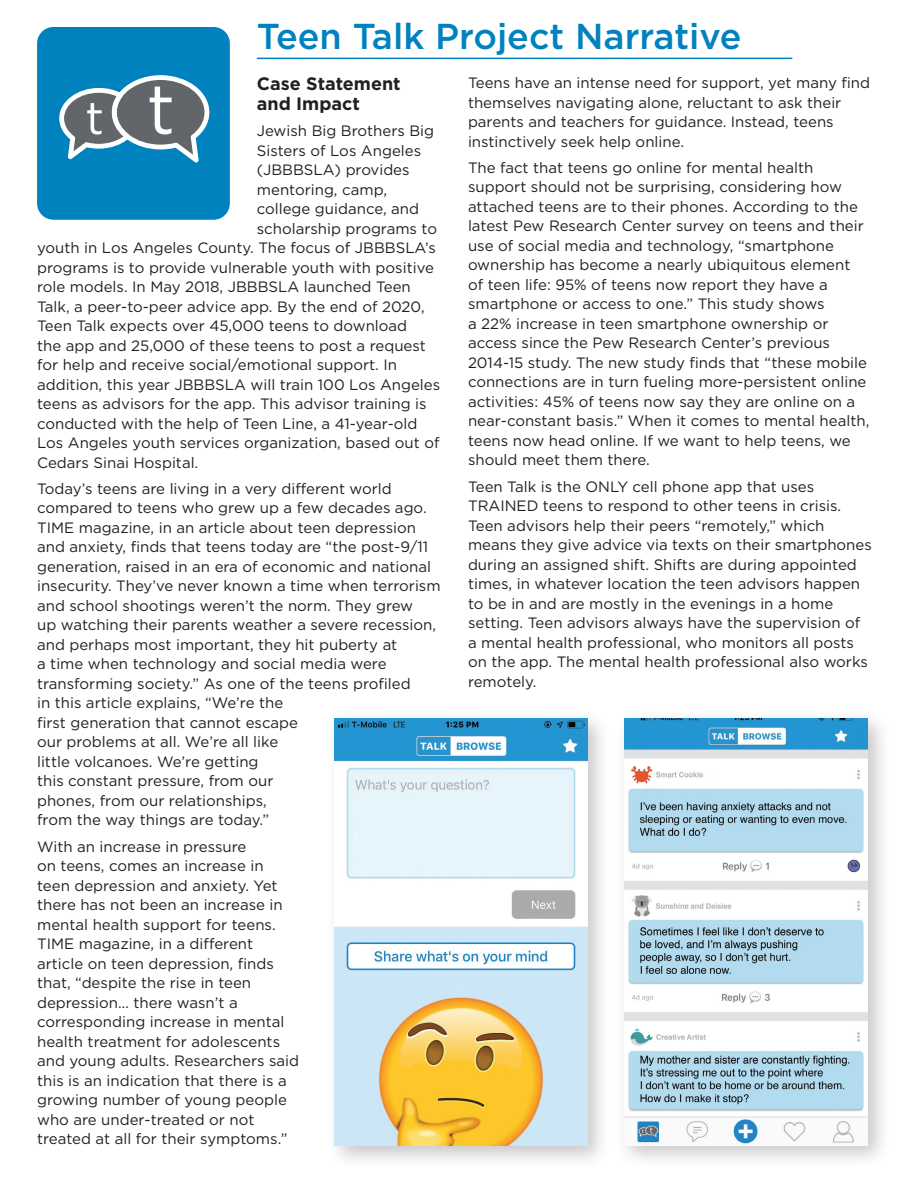
<style>
.page{position:relative;width:918px;height:1188px;background:#fff}
.page>*{position:absolute;margin:0;border:0;box-sizing:border-box;transform-origin:0 0}
.heading_blue{font:500 36px "Gotham";color:#0082bf}
.Paragraph_Style_1{font:700 18px/19.5px "Gotham";color:#231f20}
.t1{font:15px/19.5px "Gotham";color:#231f20}
</style>
<div class="page">
<hr style="left:257px;top:58px;width:535px;height:1px;background:#0082bf">
<div style="left:615px;top:709px;width:277px;height:460px;background:#231f20;opacity:.25"></div>
<img style="left:624px;top:719px;width:243px;height:426px">
<div style="left:325px;top:709px;width:286px;height:461px;background:#231f20;opacity:.25"></div>
<img style="left:335px;top:719px;width:252px;height:427px">
<div style="left:37px;top:27px;width:193px;height:193px;background:#0082bf;border-radius:16px"></div>
<svg style="left:59px;top:75px;width:150px;height:88px"></svg>
<p class="heading_blue" style="left:257px;top:16px;width:486px">Teen Talk Project Narrative</p>
<p class="Paragraph_Style_1" style="left:257px;top:74px;width:145px">Case Statement and Impact</p>
<p class="t1" style="left:257px;top:121px;width:179px">Jewish Big Brothers Big</p>
<p class="t1" style="left:257px;top:140px;width:166px">Sisters of Los Angeles</p>
<p class="t1" style="left:257px;top:160px;width:154px">(JBBBSLA) provides</p>
<p class="t1" style="left:257px;top:179px;width:132px">mentoring, camp,</p>
<p class="t1" style="left:257px;top:199px;width:164px">college guidance, and</p>
<p class="t1" style="left:257px;top:218px;width:182px">scholarship programs to</p>
<p class="t1" style="left:37px;top:238px;width:400px">youth in Los Angeles County. The focus of JBBBSLA’s</p>
<p class="t1" style="left:37px;top:257px;width:398px">programs is to provide vulnerable youth with positive</p>
<p class="t1" style="left:37px;top:277px;width:375px">role models. In May 2018, JBBBSLA launched Teen</p>
<p class="t1" style="left:37px;top:296px;width:389px">Talk, a peer-to-peer advice app. By the end of 2020,</p>
<p class="t1" style="left:37px;top:316px;width:372px">Teen Talk expects over 45,000 teens to download</p>
<p class="t1" style="left:37px;top:335px;width:390px">the app and 25,000 of these teens to post a request</p>
<p class="t1" style="left:37px;top:355px;width:361px">for help and receive social/emotional support. In</p>
<p class="t1" style="left:37px;top:374px;width:405px">addition, this year JBBBSLA will train 100 Los Angeles</p>
<p class="t1" style="left:37px;top:394px;width:391px">teens as advisors for the app. This advisor training is</p>
<p class="t1" style="left:37px;top:413px;width:382px">conducted with the help of Teen Line, a 41-year-old</p>
<p class="t1" style="left:37px;top:433px;width:404px">Los Angeles youth services organization, based out of</p>
<p class="t1" style="left:37px;top:452px;width:163px">Cedars Sinai Hospital.</p>
<p class="t1" style="left:37px;top:479px;width:405px">Today’s teens are living in a very different world compared to teens who grew up a few decades ago.<br>TIME magazine, in an article about teen depression and anxiety, finds that teens today are “the post-9/11 generation, raised in an era of economic and national insecurity. They’ve never known a time when terrorism and school shootings weren’t the norm. They grew<br>up watching their parents weather a severe recession, and perhaps most important, they hit puberty at<br>a time when technology and social media were transforming society.” As one of the teens profiled<br>in this article explains, “We’re the<br>first generation that cannot escape<br>our problems at all. We’re all like<br>little volcanoes. We’re getting<br>this constant pressure, from our<br>phones, from our relationships,<br>from the way things are today.”</p>
<p class="t1" style="left:37px;top:836px;width:264px">With an increase in pressure<br>on teens, comes an increase in teen depression and anxiety. Yet there has not been an increase in mental health support for teens.<br>TIME magazine, in a different article on teen depression, finds that, “despite the rise in teen depression… there wasn’t a corresponding increase in mental health treatment for adolescents and young adults. Researchers said this is an indication that there is a growing number of young people who are under-treated or not treated at all for their symptoms.”</p>
<p class="t1" style="left:468px;top:73px;width:404px">Teens have an intense need for support, yet many find themselves navigating alone, reluctant to ask their parents and teachers for guidance. Instead, teens instinctively seek help online.</p>
<p class="t1" style="left:468px;top:158px;width:403px">The fact that teens go online for mental health support should not be surprising, considering how attached teens are to their phones. According to the latest Pew Research Center survey on teens and their use of social media and technology, “smartphone ownership has become a nearly ubiquitous element of teen life: 95% of teens now report they have a smartphone or access to one.” This study shows<br>a 22% increase in teen smartphone ownership or access since the Pew Research Center’s previous 2014-15 study. The new study finds that “these mobile connections are in turn fueling more-persistent online activities: 45% of teens now say they are online on a near-constant basis.” When it comes to mental health, teens now head online. If we want to help teens, we should meet them there.</p>
<p class="t1" style="left:468px;top:476px;width:405px">Teen Talk is the ONLY cell phone app that uses TRAINED teens to respond to other teens in crisis.<br>Teen advisors help their peers “remotely,” which means they give advice via texts on their smartphones during an assigned shift. Shifts are during appointed times, in whatever location the teen advisors happen to be in and are mostly in the evenings in a home setting. Teen advisors always have the supervision of a mental health professional, who monitors all posts on the app. The mental health professional also works remotely.</p>
</div>
